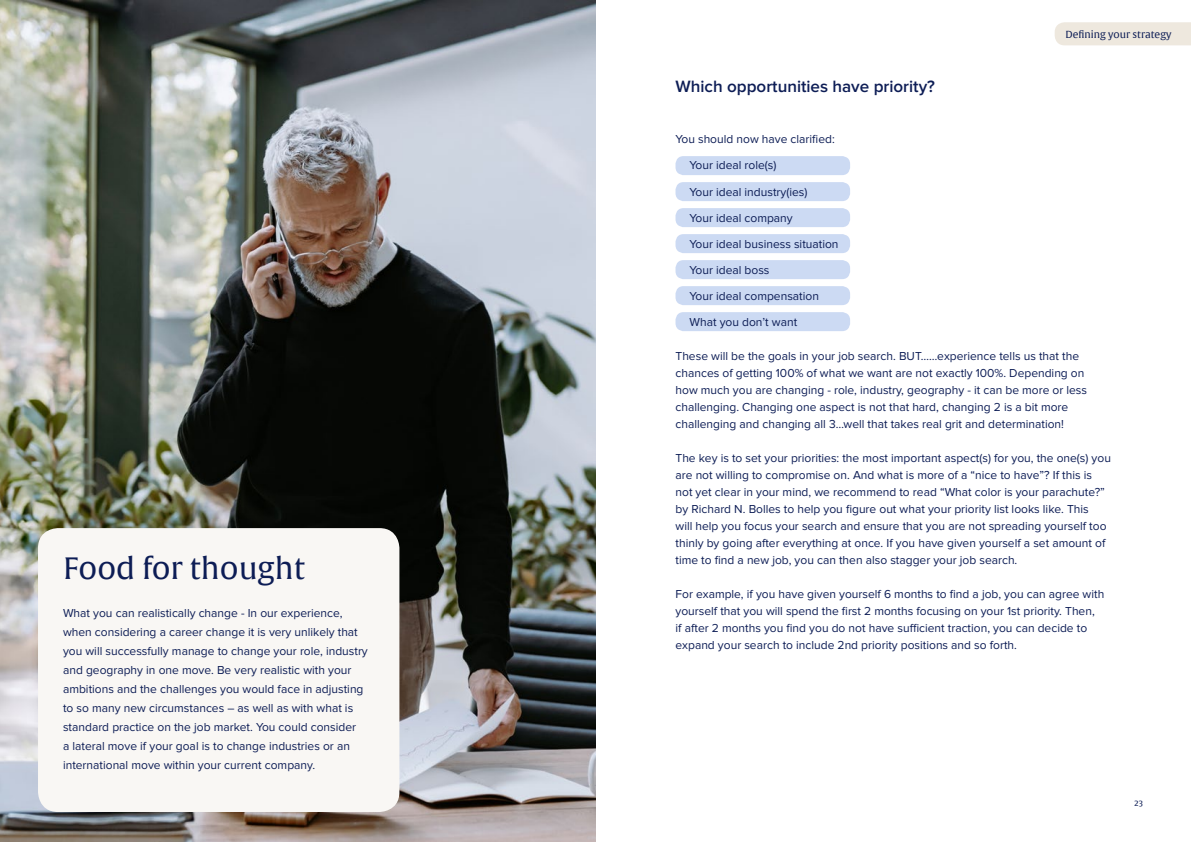
<style>
.page{position:relative;width:1191px;height:842px;background:#fff}
.page>*{position:absolute;margin:0;border:0;box-sizing:border-box;transform-origin:0 0}
.t1{font:30px "Alverata";color:#0d1d55}
.t2{font:600 17px "Proxima Nova";color:#0d1d55}
.t3{font:12px/17px "Proxima Nova";color:#0d1d55}
.t4{font:10px "Alverata";color:#0d1d55}
.t5{font:8px "Alverata";color:#0d1d55}
</style>
<div class="page">
<img style="left:0;top:0;width:595px;height:842px">
<div style="left:1054px;top:22px;width:137px;height:23px;background:#eee8de"></div>
<div style="left:675px;top:156px;width:175px;height:19px;background:#ccdaf3;border-radius:8px"></div>
<div style="left:675px;top:182px;width:175px;height:19px;background:#ccdaf3;border-radius:8px"></div>
<div style="left:675px;top:208px;width:175px;height:19px;background:#ccdaf3;border-radius:8px"></div>
<div style="left:675px;top:234px;width:175px;height:19px;background:#ccdaf3;border-radius:8px"></div>
<div style="left:675px;top:260px;width:175px;height:19px;background:#ccdaf3;border-radius:8px"></div>
<div style="left:675px;top:286px;width:175px;height:19px;background:#ccdaf3;border-radius:8px"></div>
<div style="left:675px;top:312px;width:175px;height:19px;background:#ccdaf3;border-radius:8px"></div>
<div style="left:38px;top:528px;width:361px;height:284px;background:#f9f7f4;border-radius:20px"></div>
<h1 class="t1" style="left:63px;top:550px;width:244px">Food for thought</h1>
<p class="t3" style="left:63px;top:603px;width:306px;line-height:19px">What you can realistically change - In our experience, when considering a career change it is very unlikely that you will successfully manage to change your role, industry and geography in one move. Be very realistic with your ambitions and the challenges you would face in adjusting to so many new circumstances – as well as with what is standard practice on the job market. You could consider<br>a lateral move if your goal is to change industries or an international move within your current company.</p>
<p class="t4" style="left:1065px;top:28px;width:108px">Defining your strategy</p>
<h2 class="t2" style="left:675px;top:77px;width:261px">Which opportunities have priority?</h2>
<p class="t3" style="left:689px;top:127px;width:150px;line-height:26px;text-indent:-14px">You should now have clarified:<br>Your ideal role(s)<br>Your ideal industry(ies)<br>Your ideal company<br>Your ideal business situation<br>Your ideal boss<br>Your ideal compensation<br>What you don’t want</p>
<p class="t3" style="left:675px;top:347px;width:413px">These will be the goals in your job search. BUT……experience tells us that the chances of getting 100% of what we want are not exactly 100%. Depending on how much you are changing - role, industry, geography - it can be more or less challenging. Changing one aspect is not that hard, changing 2 is a bit more challenging and changing all 3…well that takes real grit and determination!</p>
<p class="t3" style="left:675px;top:449px;width:437px">The key is to set your priorities: the most important aspect(s) for you, the one(s) you are not willing to compromise on. And what is more of a “nice to have”? If this is not yet clear in your mind, we recommend to read “What color is your parachute?” by Richard N. Bolles to help you figure out what your priority list looks like. This<br>will help you focus your search and ensure that you are not spreading yourself too thinly by going after everything at once. If you have given yourself a set amount of time to find a new job, you can then also stagger your job search.</p>
<p class="t3" style="left:675px;top:585px;width:430px">For example, if you have given yourself 6 months to find a job, you can agree with yourself that you will spend the first 2 months focusing on your 1st priority. Then,<br>if after 2 months you find you do not have sufficient traction, you can decide to expand your search to include 2nd priority positions and so forth.</p>
<p class="t5" style="left:1134px;top:798px;width:10px">23</p>
</div>
